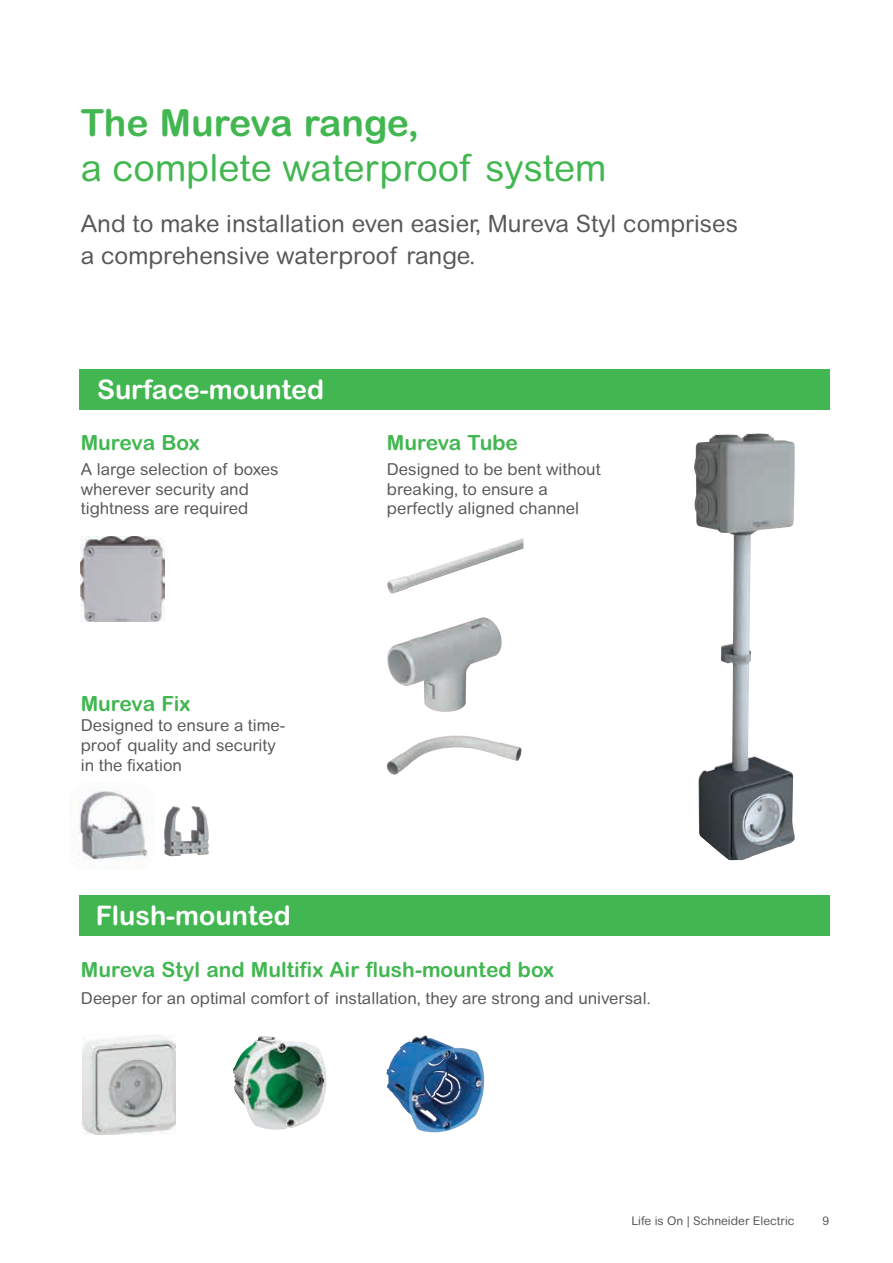
<style>
.page{position:relative;width:893px;height:1263px;background:#fff}
.page>*{position:absolute;margin:0;border:0;box-sizing:border-box;transform-origin:0 0}
.t1{font:37.5px "Arial Rounded MT Pro";color:#42b751}
.t2{font:700 37.5px "Arial Rounded MT Pro";letter-spacing:-.015em;color:#42b751}
.t3{font:700 27px "Arial Rounded MT Pro";color:#fff}
.t4{font:24px/31.5px "Arial Rounded MT Pro";color:#57585a}
.t5{font:700 21px "Arial Rounded MT Pro";color:#42b751}
.t6{font:16.5px/19.8px "Arial Rounded MT Pro";color:#57585a}
.t7{font:12px "Arial Rounded MT Pro";color:#57585a}
</style>
<div class="page">
<img style="left:386px;top:735px;width:136px;height:40px">
<div style="left:79px;top:369px;width:750px;height:41px;background:#42b751"></div>
<div style="left:79px;top:895px;width:750px;height:41px;background:#42b751"></div>
<img style="left:233px;top:1036px;width:94px;height:94px">
<img style="left:386px;top:1035px;width:98px;height:97px">
<img style="left:78px;top:783px;width:76px;height:77px">
<img style="left:387px;top:538px;width:136px;height:56px">
<img style="left:387px;top:617px;width:115px;height:95px">
<img style="left:164px;top:806px;width:33px;height:34px">
<img style="left:82px;top:1035px;width:94px;height:99px">
<img style="left:81px;top:537px;width:83px;height:84px">
<img style="left:694px;top:434px;width:99px;height:426px">
<h1 class="t2" style="left:81px;top:100px;width:340px">The Mureva range,</h1>
<h1 class="t1" style="left:81px;top:146px;width:527px">a complete waterproof system</h1>
<h3 class="t4" style="left:81px;top:209px;width:659px">And to make installation even easier, Mureva Styl comprises a comprehensive waterproof range.</h3>
<h2 class="t3" style="left:97px;top:373px;width:229px">Surface-mounted</h2>
<p class="t5" style="left:81px;top:430px;width:120px">Mureva Box</p>
<p class="t6" style="left:81px;top:460px;width:199px">A large selection of boxes wherever security and tightness are required</p>
<p class="t5" style="left:387px;top:430px;width:132px">Mureva Tube</p>
<p class="t6" style="left:387px;top:460px;width:215px">Designed to be bent without breaking, to ensure a perfectly aligned channel</p>
<p class="t5" style="left:81px;top:691px;width:111px">Mureva Fix</p>
<p class="t6" style="left:81px;top:716px;width:206px">Designed to ensure a time&shy;proof quality and security in the fixation</p>
<h2 class="t3" style="left:96px;top:899px;width:196px">Flush-mounted</h2>
<p class="t5" style="left:81px;top:957px;width:475px">Mureva Styl and Multifix Air flush-mounted box</p>
<p class="t6" style="left:81px;top:989px;width:571px">Deeper for an optimal comfort of installation, they are strong and universal.</p>
<p class="t7" style="left:631px;top:1214px;width:165px">Life is On | Schneider Electric</p>
<p class="t7" style="left:822px;top:1214px;width:8px">9</p>
</div>
